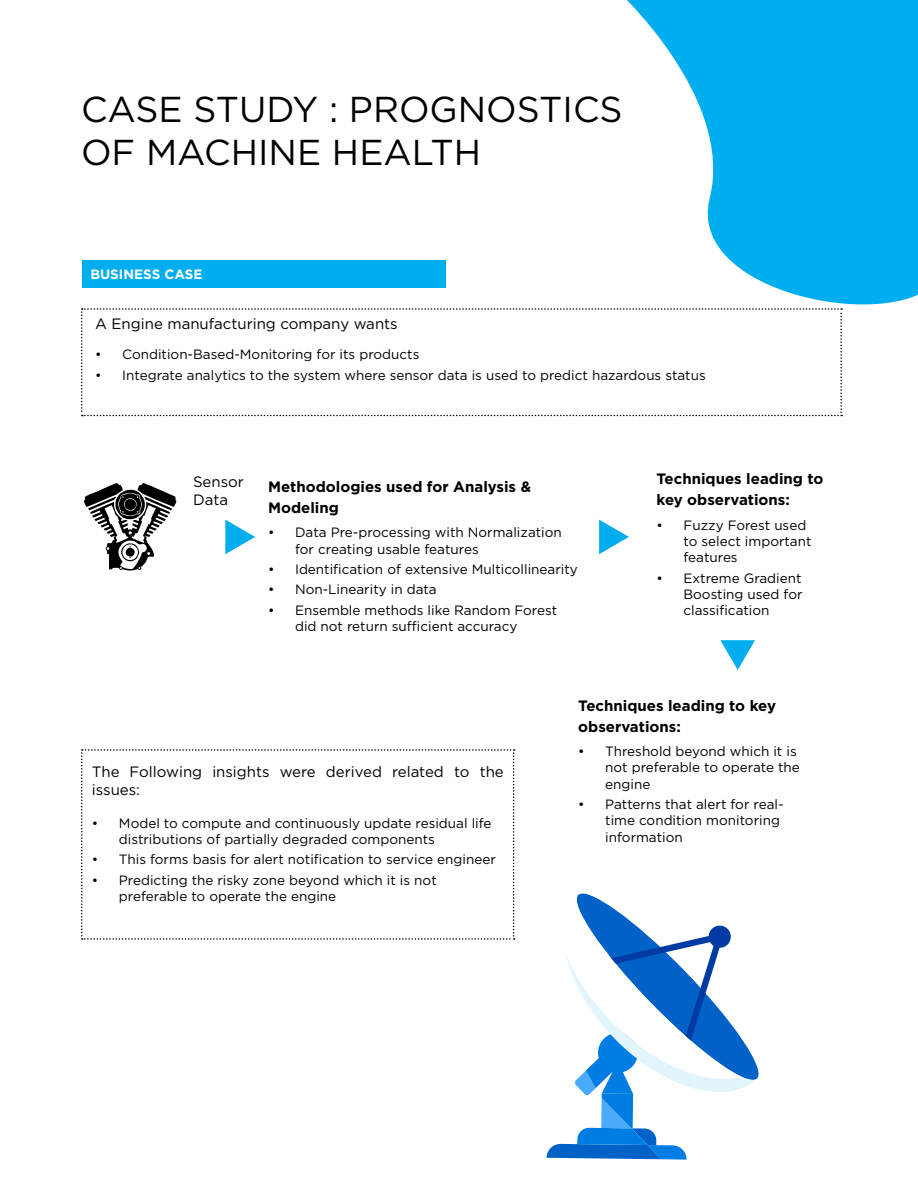
<style>
.page{position:relative;width:918px;height:1188px;background:#fff}
.page>*{position:absolute;margin:0;border:0;box-sizing:border-box;transform-origin:0 0}
.t1{font:36px/43.2px "Gotham";color:#000}
.t2{font:700 15px/21px "Gotham";color:#000}
.t3{font:15px/18px "Gotham";color:#000}
.t4{font:13.5px/16.2px "Gotham";color:#000}
.t5{font:700 13.5px "Gotham";color:#fff}
</style>
<div class="page">
<div style="left:82px;top:260px;width:364px;height:28px;background:#00aeef"></div>
<svg style="left:547px;top:893px;width:212px;height:267px"></svg>
<svg style="left:627px;top:0;width:291px;height:310px;fill:#00aeef"></svg>
<svg style="left:81px;top:308px;width:761px;height:108px"></svg>
<svg style="left:225px;top:520px;width:30px;height:34px"></svg>
<svg style="left:599px;top:520px;width:30px;height:34px"></svg>
<svg style="left:720px;top:640px;width:35px;height:30px"></svg>
<svg style="left:81px;top:749px;width:434px;height:191px"></svg>
<svg style="left:84px;top:483px;width:92px;height:87px"></svg>
<h1 class="t1" style="left:81px;top:87px;width:26px">Cas</h1>
<h1 class="t1" style="left:81px;top:87px;width:538px;text-indent:78px">e study : Prognosti cs of Machi ne H ealth</h1>
<p class="t5" style="left:90px;top:266px;width:114px">Business Case</p>
<p class="t3" style="left:95px;top:315px;width:304px">A Engine manufacturing company wants</p>
<p class="t4" style="left:95px;top:345px;width:326px">• Condition-Based-Monitoring for its products</p>
<p class="t4" style="left:95px;top:367px;width:612px">• Integrate analytics to the system where sensor data is used to predict hazardous status</p>
<p class="t3" style="left:193px;top:472px;width:52px">Sensor<br>Data</p>
<p class="t2" style="left:268px;top:475px;width:265px">Methodologies used for Analysis &amp;<br>Modeling</p>
<p class="t4" style="left:295px;top:524px;width:268px;text-indent:-27px">• Data Pre-processing with Normalization for creating usable features</p>
<p class="t4" style="left:268px;top:561px;width:311px">• Identification of extensive M ulticollinearity</p>
<p class="t4" style="left:268px;top:581px;width:170px">• Non-Linearity in data</p>
<p class="t4" style="left:295px;top:602px;width:264px;text-indent:-27px">• Ensemble methods like Random Forest did not return sufficient accuracy</p>
<p class="t2" style="left:657px;top:468px;width:169px">Techniques leading to key observations:</p>
<p class="t4" style="left:684px;top:517px;width:130px;text-indent:-27px">• Fuzzy Forest used to select important features</p>
<p class="t4" style="left:684px;top:570px;width:121px;text-align:justify;text-indent:-27px">• Extreme Gradient Boosting used for classification</p>
<p class="t3" style="left:92px;top:763px;width:413px">The Following insights were derived related to the issues:</p>
<p class="t4" style="left:119px;top:815px;width:374px;text-indent:-27px">• Model to compute and continuously update residual life distributions of partially degraded components</p>
<p class="t4" style="left:92px;top:851px;width:405px">• This forms basis for alert notification to service engineer</p>
<p class="t4" style="left:119px;top:872px;width:319px;text-indent:-27px">• Predicting the risky zone beyond which it is not preferable to operate the engine</p>
<p class="t2" style="left:578px;top:694px;width:199px">Techniques leading to key observations:</p>
<p class="t4" style="left:605px;top:743px;width:196px;text-indent:-27px">• Threshold beyond which it is not preferable to operate the engine</p>
<p class="t4" style="left:605px;top:796px;width:180px;text-indent:-27px">• Patterns that alert for real&shy;time condition monitoring information</p>
</div>
